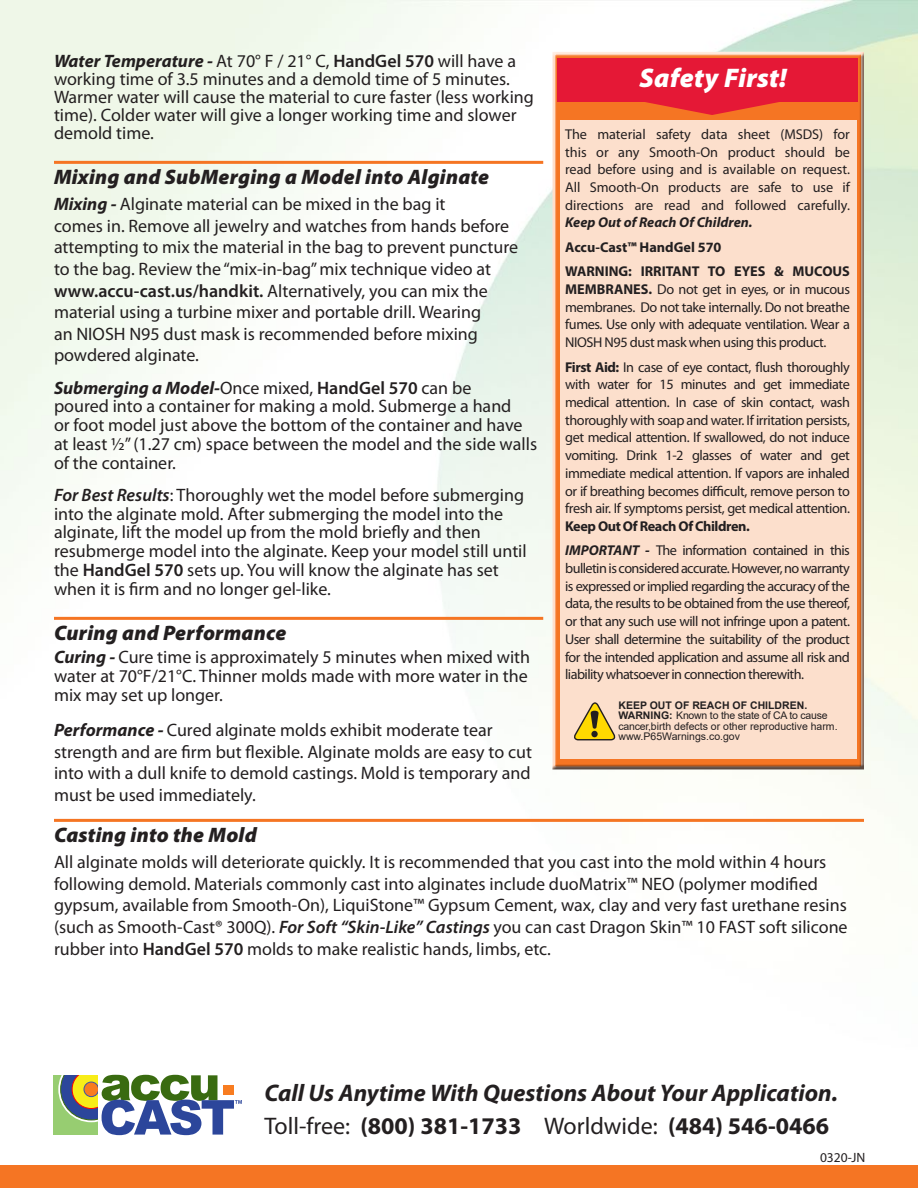
<style>
.page{position:relative;width:918px;height:1188px;background:#fff}
.page>*{position:absolute;margin:0;border:0;box-sizing:border-box;transform-origin:0 0}
.t1{font:italic 900 27px "Myriad Pro";letter-spacing:.01em;color:#fff}
.t2{font:italic 700 24px "Myriad Pro";color:#231f20}
.t3{font:700 24px "Myriad Pro";color:#231f20}
.t4{font:italic 900 21px "Myriad Pro";letter-spacing:.01em;color:#231f20}
.t5{font:18px/21.6px "Myriad Pro";color:#231f20}
.t6{font:14.25px/17.7px "Myriad Pro";letter-spacing:-.03em;color:#231f20;text-align:justify}
.t7{font:700 14.25px "Myriad Pro";color:#231f20}
.t8{font:13.5px "Myriad Pro";color:#231f20}
.t9{font:10.5px/10.5px "Arial";color:#231f20}
.s1{font-weight:700;font-style:italic}
.s2{font-weight:600}
.s3{font-weight:600;font-style:italic}
.s4{font-weight:700}
.s5{font-weight:400}
</style>
<div class="page">
<div style="left:0;top:1165px;width:918px;height:23px;background:#f57523"></div>
<div style="left:552px;top:52px;width:314px;height:718px;background:#231f20;opacity:.75"></div>
<div style="left:560px;top:120px;width:296px;height:638px;background:#fcdfcc"></div>
<div style="left:557px;top:58px;width:301px;height:43px;background:#e51836"></div>
<svg style="left:642px;top:102px;width:140px;height:13px;background:#ed482c"></svg>
<svg style="left:574px;top:702px;width:41px;height:38px"></svg>
<hr style="left:54px;top:161px;width:489px;height:3px;background:#f57523">
<hr style="left:54px;top:617px;width:489px;height:3px;background:#f57523">
<div style="left:53px;top:1075px;width:44px;height:59px;background:#97cd71"></div>
<svg style="left:58px;top:1075px;width:184px;height:60px"></svg>
<hr style="left:54px;top:819px;width:810px;height:3px;background:#f57523">
<p class="t5" style="left:54px;top:51px;width:481px;line-height:18px"><span class="s1">Water Temperature -</span> At 70° F / 21° C, <span class="s2">HandGel 570</span> will have a working time of 3.5 minutes and a demold time of 5 minutes.<br>Warmer water will cause the material to cure faster (less working time). Colder water will give a longer working time and slower demold time.</p>
<p class="t4" style="left:54px;top:163px;width:437px">Mixing and SubMerging a Model into Alginate</p>
<p class="t5" style="left:54px;top:193px;width:466px"><span class="s1">Mixing -</span> Alginate material can be mixed in the bag it<br>comes in. Remove all jewelry and watches from hands before attempting to mix the material in the bag to prevent puncture to the bag. Review the “mix-in-bag” mix technique video at <span class="s2">www.accu-cast.us/handkit.</span> Alternatively, you can mix the material using a turbine mixer and portable drill. Wearing<br>an NIOSH N95 dust mask is recommended before mixing powdered alginate.</p>
<p class="t5" style="left:54px;top:378px;width:485px;line-height:18.8px"><span class="s1">Submerging a Model-</span>Once mixed, <span class="s2">HandGel 570</span> can be<br>poured into a container for making a mold. Submerge a hand<br>or foot model just above the bottom of the container and have at least ½” (1.27 cm) space between the model and the side walls of the container.</p>
<p class="t5" style="left:54px;top:485px;width:474px;line-height:18.8px"><span class="s3">For Best Results</span>: Thoroughly wet the model before submerging into the alginate mold. After submerging the model into the alginate, lift the model up from the mold briefly and then resubmerge model into the alginate. Keep your model still until the <span class="s2">HandGel 570</span> sets up. You will know the alginate has set when it is firm and no longer gel-like.</p>
<p class="t4" style="left:54px;top:619px;width:234px">Curing and Performance</p>
<p class="t5" style="left:54px;top:648px;width:478px;line-height:18.8px"><span class="s1">Curing -</span> Cure time is approximately 5 minutes when mixed with water at 70°F/21°C. Thinner molds made with more water in the mix may set up longer.</p>
<p class="t5" style="left:54px;top:719px;width:480px"><span class="s1">Performance -</span> Cured alginate molds exhibit moderate tear strength and are firm but flexible. Alginate molds are easy to cut into with a dull knife to demold castings. Mold is temporary and must be used immediately.</p>
<p class="t4" style="left:54px;top:821px;width:204px">Casting into the Mold</p>
<p class="t5" style="left:54px;top:851px;width:795px">All alginate molds will deteriorate quickly. It is recommended that you cast into the mold within 4 hours following demold. Materials commonly cast into alginates include duoMatrix™ NEO (polymer modified gypsum, available from Smooth-On), LiquiStone™ Gypsum Cement, wax, clay and very fast urethane resins (such as Smooth-Cast® 300Q). <span class="s3">For Soft “Skin-Like” Castings</span> you can cast Dragon Skin™ 10 FAST soft silicone rubber into <span class="s2">HandGel 570</span> molds to make realistic hands, limbs, etc.</p>
<p class="t1" style="left:639px;top:60px;width:149px">Safety First!</p>
<p class="t6" style="left:565px;top:125px;width:286px">The material safety data sheet (MSDS) for this or any Smooth-On product should be read before using and is available on request.<br>All Smooth-On products are safe to use if directions are read and followed carefully.<br><span class="s1">Keep Out of Reach Of Children.</span></p>
<p class="t7" style="left:565px;top:238px;width:158px">Accu-Cast™ HandGel 570</p>
<p class="t6" style="left:565px;top:263px;width:286px"><span class="s4">WARNING: IRRITANT TO EYES &amp; MUCOUS MEMBRANES.</span> Do not get in eyes, or in mucous membranes. Do not take internally. Do not breathe fumes. Use only with adequate ventilation. Wear a NIOSH N95 dust mask when using this product.</p>
<p class="t6" style="left:565px;top:358px;width:286px"><span class="s4">First Aid:</span> In case of eye contact, flush thoroughly with water for 15 minutes and get immediate medical attention. In case of skin contact, wash thoroughly with soap and water. If irritation persists, get medical attention. If swallowed, do not induce vomiting. Drink 1-2 glasses of water and get immediate medical attention. If vapors are inhaled or if breathing becomes difficult, remove person to fresh air. If symptoms persist, get medical attention.<br><span class="s4">Keep Out Of Reach Of Children.</span></p>
<p class="t6" style="left:565px;top:542px;width:286px"><span class="s1">IMPORTANT -</span> The information contained in this bulletin is considered accurate. However, no warranty is expressed or implied regarding the accuracy of the data, the results to be obtained from the use thereof, or that any such use will not infringe upon a patent.<br>User shall determine the suitability of the product for the intended application and assume all risk and liability whatsoever in connection therewith.</p>
<p class="t9" style="left:618px;top:700px;width:221px"><span class="s4">KEEP OUT OF REACH OF CHILDREN.<br>WARNING:</span> Known to the state of CA to cause cancer,birth defects or other reproductive harm. www.P65Warnings.co.gov</p>
<p class="t2" style="left:264px;top:1077px;width:575px">Call Us Anytime With Questions About Your Application.</p>
<p class="t3" style="left:264px;top:1110px;width:566px"><span class="s5">Toll-free:</span> (800) 381-1733 <span class="s5">Worldwide:</span> (484) 546-0466</p>
<p class="t8" style="left:820px;top:1149px;width:47px">0320-JN</p>
</div>
